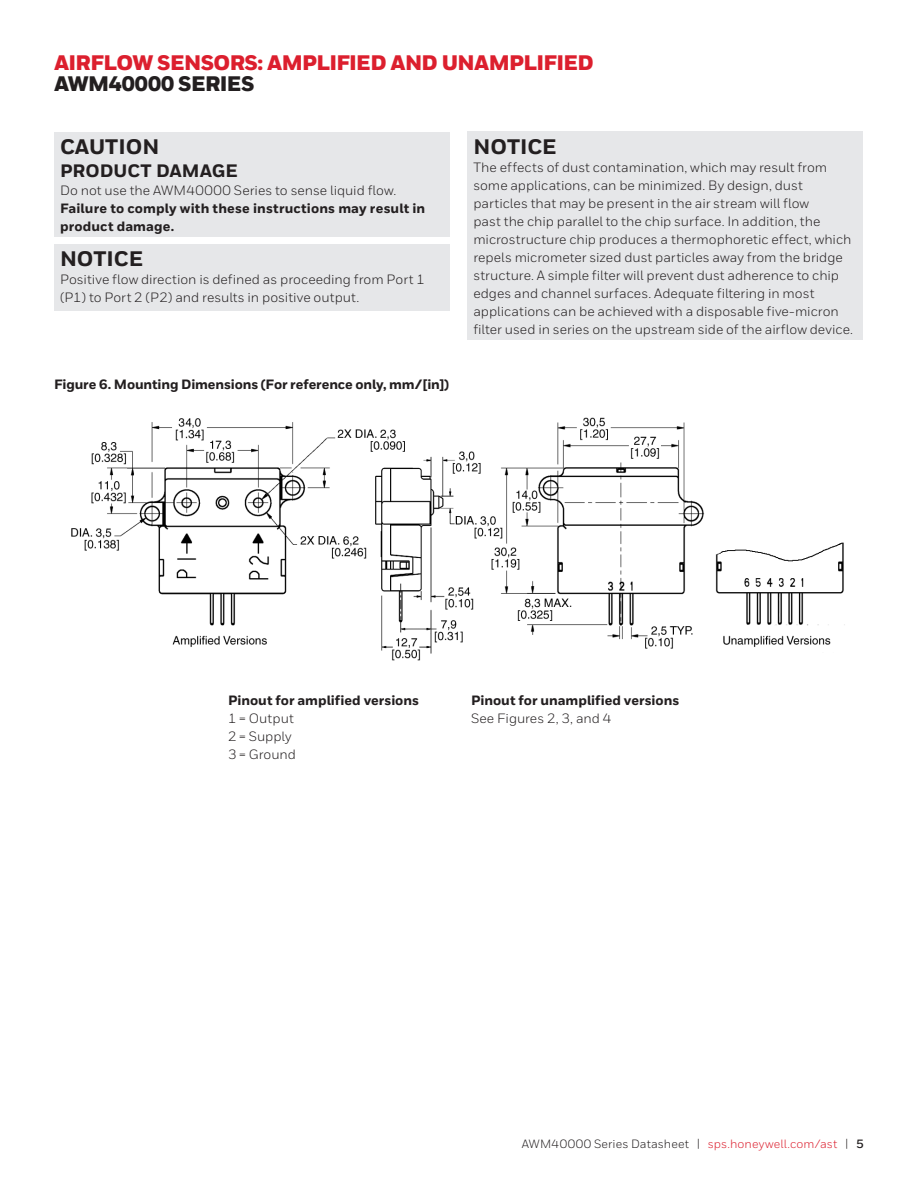
<style>
.page{position:relative;width:918px;height:1188px;background:#fff}
.page>*{position:absolute;margin:0;border:0;box-sizing:border-box;transform-origin:0 0}
.t1{font:900 21px "Honeywell Sans";letter-spacing:-.03em;color:#dc1f2e}
.Warning_Head{font:800 21px "Honeywell Sans";color:#231f20}
.t2{font:900 21px "Honeywell Sans";letter-spacing:-.025em;color:#231f20}
.text_bullets_-_first{font:800 18px "Honeywell Sans";color:#231f20}
.t3{font:13.5px/18px "Honeywell Sans";color:#231f20}
.t4{font:800 13.5px/18px "Honeywell Sans";color:#231f20}
.t5{font:12px "Honeywell Sans";letter-spacing:.01em;color:#231f20}
.s1{color:#dc1f2e}
.s2{font-weight:700}
</style>
<div class="page">
<div style="left:467px;top:132px;width:396px;height:208px;background:#e6e7e9"></div>
<div style="left:54px;top:132px;width:396px;height:105px;background:#e6e7e9"></div>
<img style="left:71px;top:417px;width:774px;height:244px">
<div style="left:54px;top:244px;width:395px;height:67px;background:#e6e7e9"></div>
<h1 class="t1" style="left:54px;top:50px;width:541px">AIRFLOW SENSORS: AMPLIFIED AND UNAMPLIFIED</h1>
<h1 class="t2" style="left:54px;top:71px;width:202px">AWM40000 SERIES</h1>
<p class="Warning_Head" style="left:60px;top:134px;width:101px">CAUTION</p>
<p class="text_bullets_-_first" style="left:60px;top:159px;width:179px">PRODUCT DAMAGE</p>
<p class="t3" style="left:60px;top:181px;width:338px">Do not use the AWM40000 Series to sense liquid flow.</p>
<p class="t4" style="left:60px;top:199px;width:367px">Failure to comply with these instructions may result in product damage.</p>
<p class="Warning_Head" style="left:60px;top:246px;width:85px">NOTICE</p>
<p class="t3" style="left:60px;top:271px;width:366px">Positive flow direction is defined as proceeding from Port 1 (P1) to Port 2 (P2) and results in positive output.</p>
<p class="t4" style="left:54px;top:376px;width:397px">Figure 6. Mounting Dimensions (For reference only, mm/[in])</p>
<p class="Warning_Head" style="left:473px;top:134px;width:85px">NOTICE</p>
<p class="t3" style="left:473px;top:158px;width:381px">The effects of dust contamination, which may result from some applications, can be minimized. By design, dust particles that may be present in the air stream will flow<br>past the chip parallel to the chip surface. In addition, the microstructure chip produces a thermophoretic effect, which repels micrometer sized dust particles away from the bridge structure. A simple filter will prevent dust adherence to chip edges and channel surfaces. Adequate filtering in most applications can be achieved with a disposable five-micron filter used in series on the upstream side of the airflow device.</p>
<p class="t4" style="left:228px;top:692px;width:193px">Pinout for amplified versions</p>
<p class="t3" style="left:228px;top:710px;width:67px">1 = Output</p>
<p class="t3" style="left:228px;top:728px;width:65px">2 = Supply</p>
<p class="t3" style="left:228px;top:746px;width:70px">3 = Ground</p>
<p class="t4" style="left:471px;top:692px;width:210px">Pinout for unamplified versions</p>
<p class="t3" style="left:471px;top:710px;width:142px">See Figures 2, 3, and 4</p>
<p class="t5" style="left:522px;top:1136px;width:344px">AWM40000 Series Datasheet | <span class="s1">sps.honeywell.com/ast</span> | <span class="s2">5</span></p>
</div>
